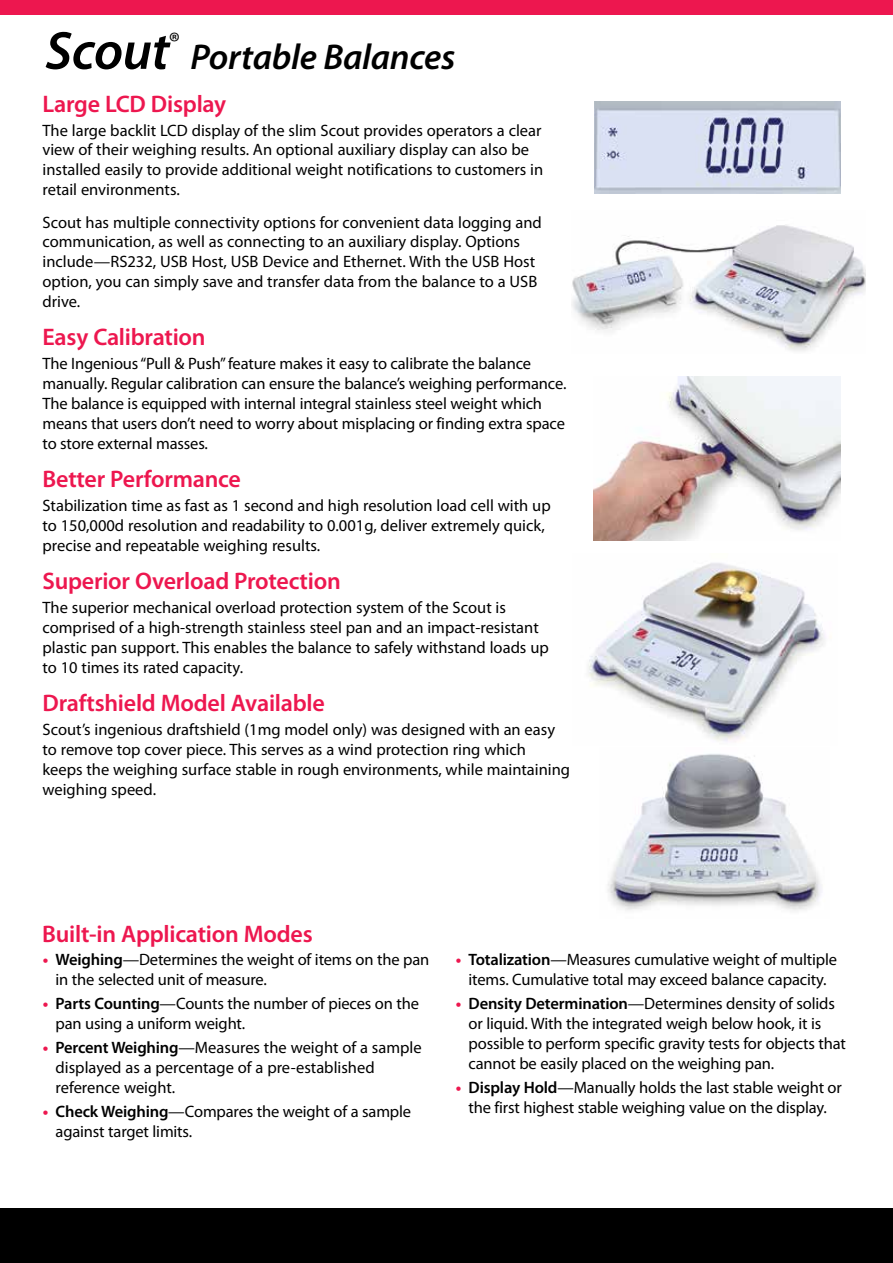
<style>
.page{position:relative;width:893px;height:1263px;background:#fff}
.page>*{position:absolute;margin:0;border:0;box-sizing:border-box;transform-origin:0 0}
.t1{font:italic 600 54px "Myriad Pro";letter-spacing:-.01em;color:#000}
.t2{font:italic 600 36px "Myriad Pro";letter-spacing:-.01em;color:#000}
.t3{font:600 24px "Myriad Pro";letter-spacing:-.01em;color:#ed174f}
.t4{font:16.5px/19.8px "Myriad Pro";color:#000}
.s1{font-weight:700;color:#ed174f}
.s2{font-weight:600}
</style>
<div class="page">
<div style="left:0;top:0;width:893px;height:15px;background:#ed174f"></div>
<div style="left:0;top:1208px;width:893px;height:55px;background:#000"></div>
<img style="left:594px;top:102px;width:247px;height:92px">
<img style="left:571px;top:225px;width:295px;height:126px">
<img style="left:588px;top:563px;width:238px;height:179px">
<img style="left:593px;top:377px;width:247px;height:163px">
<img style="left:608px;top:753px;width:214px;height:158px">
<h1 class="t1" style="left:45px;top:16px;width:136px">Scout<sup>®</sup></h1>
<h2 class="t2" style="left:191px;top:34px;width:266px">Portable Balances</h2>
<h3 class="t3" style="left:43px;top:88px;width:185px">Large LCD Display</h3>
<p class="t4" style="left:43px;top:120px;width:502px">The large backlit LCD display of the slim Scout provides operators a clear view of their weighing results. An optional auxiliary display can also be installed easily to provide additional weight notifications to customers in retail environments.</p>
<p class="t4" style="left:43px;top:212px;width:501px">Scout has multiple connectivity options for convenient data logging and communication, as well as connecting to an auxiliary display. Options include—RS232, USB Host, USB Device and Ethernet. With the USB Host option, you can simply save and transfer data from the balance to a USB drive.</p>
<h3 class="t3" style="left:43px;top:322px;width:165px">Easy Calibration</h3>
<p class="t4" style="left:43px;top:354px;width:525px">The Ingenious “Pull &amp; Push” feature makes it easy to calibrate the balance manually. Regular calibration can ensure the balance’s weighing performance.<br>The balance is equipped with internal integral stainless steel weight which means that users don’t need to worry about misplacing or finding extra space to store external masses.</p>
<h3 class="t3" style="left:43px;top:464px;width:200px">Better Performance</h3>
<p class="t4" style="left:43px;top:495px;width:510px">Stabilization time as fast as 1 second and high resolution load cell with up to 150,000d resolution and readability to 0.001g, deliver extremely quick, precise and repeatable weighing results.</p>
<h3 class="t3" style="left:43px;top:566px;width:300px">Superior Overload Protection</h3>
<p class="t4" style="left:43px;top:598px;width:508px">The superior mechanical overload protection system of the Scout is comprised of a high-strength stainless steel pan and an impact-resistant plastic pan support. This enables the balance to safely withstand loads up to 10 times its rated capacity.</p>
<h3 class="t3" style="left:43px;top:688px;width:284px">Draftshield Model Available</h3>
<p class="t4" style="left:43px;top:720px;width:529px">Scout’s ingenious draftshield (1mg model only) was designed with an easy to remove top cover piece. This serves as a wind protection ring which keeps the weighing surface stable in rough environments, while maintaining weighing speed.</p>
<h3 class="t3" style="left:42px;top:918px;width:272px">Built-in Application Modes</h3>
<p class="t4" style="left:56px;top:950px;width:375px;text-indent:-13px"><span class="s1">•</span> <span class="s2">Weighing</span>—Determines the weight of items on the pan in the selected unit of measure.</p>
<p class="t4" style="left:56px;top:993px;width:365px;text-indent:-13px"><span class="s1">•</span> <span class="s2">Parts Counting</span>—Counts the number of pieces on the pan using a uniform weight.</p>
<p class="t4" style="left:56px;top:1037px;width:368px;text-indent:-13px"><span class="s1">•</span> <span class="s2">Percent Weighing</span>—Measures the weight of a sample displayed as a percentage of a pre-established reference weight.</p>
<p class="t4" style="left:56px;top:1101px;width:357px;text-indent:-13px"><span class="s1">•</span> <span class="s2">Check Weighing</span>—Compares the weight of a sample against target limits.</p>
<p class="t4" style="left:456px;top:950px;width:383px;text-align:center"><span class="s1">•</span> <span class="s2">Totalization</span>—Measures cumulative weight of multiple items. Cumulative total may exceed balance capacity.</p>
<p class="t4" style="left:469px;top:993px;width:379px;text-indent:-13px"><span class="s1">•</span> <span class="s2">Density Determination</span>—Determines density of solids or liquid. With the integrated weigh below hook, it is possible to perform specific gravity tests for objects that cannot be easily placed on the weighing pan.</p>
<p class="t4" style="left:456px;top:1077px;width:388px;text-align:center"><span class="s1">•</span> <span class="s2">Display Hold</span>—Manually holds the last stable weight or the first highest stable weighing value on the display.</p>
</div>
